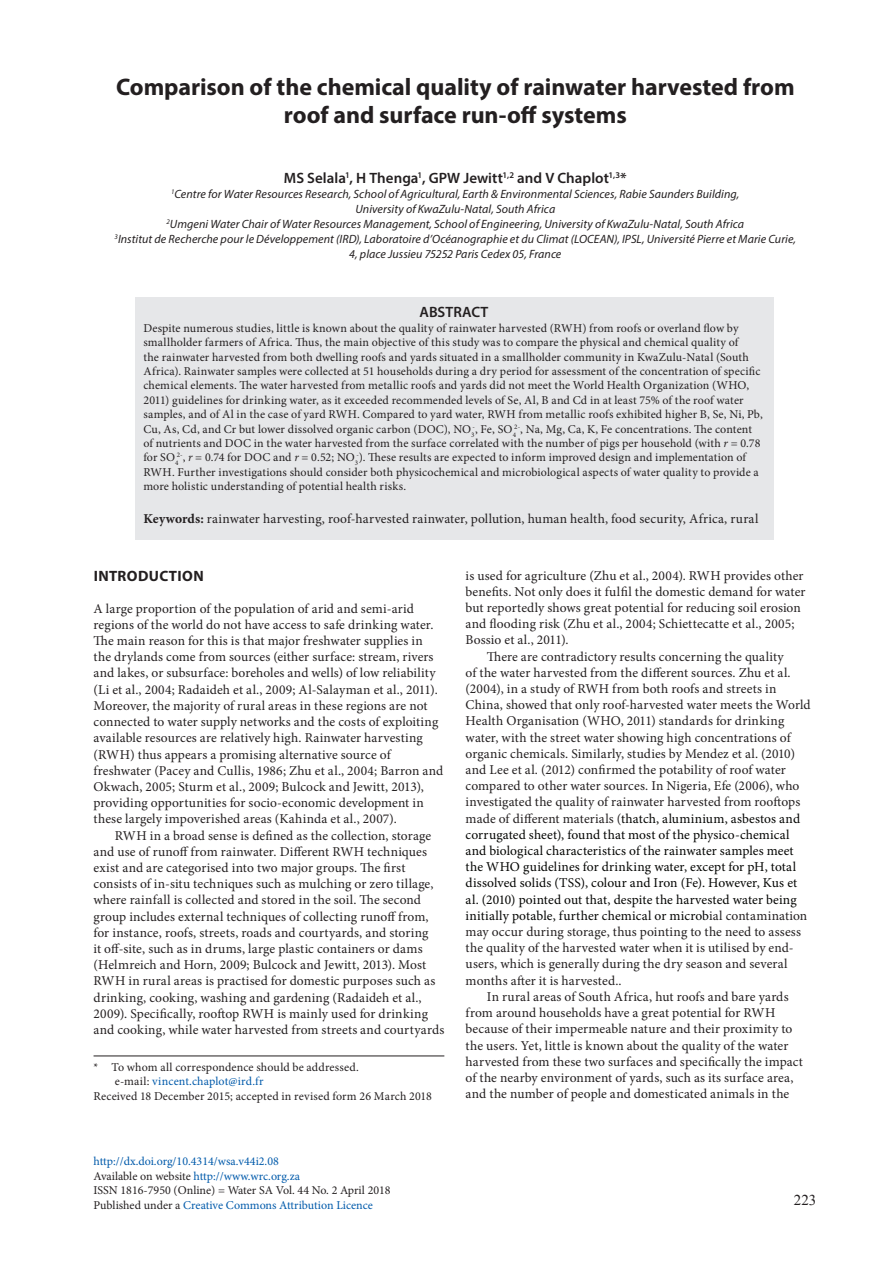
<style>
.page{position:relative;width:893px;height:1263px;background:#fff}
.page>*{position:absolute;margin:0;border:0;box-sizing:border-box;transform-origin:0 0}
.t1{font:700 24px/28.8px "Myriad Pro";letter-spacing:-.005em;color:#231f20;text-align:center}
.t2{font:600 15px "Myriad Pro";letter-spacing:.005em;color:#231f20}
.t3{font:700 15px "Myriad Pro";letter-spacing:.025em;color:#231f20}
.t4{font:15px "Times New Roman";color:#231f20}
.t5{font:13.5px/16.2px "Minion Pro";letter-spacing:.01em;color:#231f20}
.t6{font:13.5px "Minion Pro";letter-spacing:.01em;color:#040503}
.t7{font:12px/14.4px "Minion Pro";letter-spacing:.01em;color:#231f20}
.t8{font:italic 12px/15px "Myriad Pro";letter-spacing:.005em;color:#231f20;text-align:center}
.t9{font:12px/14.4px "Minion Pro";color:#015aaa}
.s1{font-style:italic}
.s2{font-weight:700}
.s3{color:#231f20}
</style>
<div class="page">
<div style="left:135px;top:298px;width:638px;height:242px;background:#e6e7e9"></div>
<hr style="left:94px;top:1055px;width:350px;height:1px;background:#231f20">
<h1 class="t1" style="left:116px;top:71px;width:680px">Comparison of the chemical quality of rainwater harvested from roof and surface run-off systems</h1>
<p class="t2" style="left:284px;top:169px;width:344px">MS Selala<sup>1</sup>, H Thenga<sup>1</sup>, GPW Jewitt<sup>1,2</sup> and V Chaplot<sup>1,3</sup>*</p>
<p class="t8" style="left:115px;top:187px;width:683px"><sup>1</sup>Centre for Water Resources Research, School of Agricultural, Earth &amp; Environmental Sciences, Rabie Saunders Building,<br>University of KwaZulu-Natal, South Africa<br><sup>2</sup>Umgeni Water Chair of Water Resources Management, School of Engineering, University of KwaZulu-Natal, South Africa<br><sup>3</sup>Institut de Recherche pour le Développement (IRD), Laboratoire d’Océanographie et du Climat (LOCEAN), IPSL, Université Pierre et Marie Curie, 4, place Jussieu 75252 Paris Cedex 05, France</p>
<p class="t2" style="left:420px;top:303px;width:70px">ABSTRACT</p>
<p class="t7" style="left:143px;top:321px;width:621px">Despite numerous studies, little is known about the quality of rainwater harvested (RWH) from roofs or overland flow by smallholder farmers of Africa. Thus, the main objective of this study was to compare the physical and chemical quality of<br>the rainwater harvested from both dwelling roofs and yards situated in a smallholder community in KwaZulu-Natal (South Africa). Rainwater samples were collected at 51 households during a dry period for assessment of the concentration of specific chemical elements. The water harvested from metallic roofs and yards did not meet the World Health Organization (WHO, 2011) guidelines for drinking water, as it exceeded recommended levels of Se, Al, B and Cd in at least 75% of the roof water samples, and of Al in the case of yard RWH. Compared to yard water, RWH from metallic roofs exhibited higher B, Se, Ni, Pb, Cu, As, Cd, and Cr but lower dissolved organic carbon (DOC), NO<sub>3</sub></p>
<p class="t7" style="left:143px;top:422px;width:618px;text-indent:371px"><sup>2-</sup>, Na, Mg, Ca, K, Fe concentrations. The content of nutrients and DOC in the water harvested from the surface correlated with the number of pigs per household (with <span class="s1">r</span> = 0.78 for SO<sub>4</sub></p>
<p class="t7" style="left:473px;top:422px;width:45px"><sup>-</sup>, Fe, SO<sub>4</sub></p>
<p class="t7" style="left:143px;top:450px;width:617px;text-indent:33px"><sup>2-</sup>, <span class="s1">r</span> = 0.74 for DOC and <span class="s1">r</span> = 0.52; NO<sub>3</sub><sup>-</sup>). These results are expected to inform improved design and implementation of<br>RWH. Further investigations should consider both physicochemical and microbiological aspects of water quality to provide a more holistic understanding of potential health risks.</p>
<p class="t5" style="left:143px;top:510px;width:616px"><span class="s2">Keywords:</span> rainwater harvesting, roof-harvested rainwater, pollution, human health, food security, Africa, rural</p>
<p class="t3" style="left:94px;top:566px;width:112px">INTRODUCTION</p>
<p class="t5" style="left:94px;top:600px;width:351px">A large proportion of the population of arid and semi-arid regions of the world do not have access to safe drinking water.<br>The main reason for this is that major freshwater supplies in the drylands come from sources (either surface: stream, rivers and lakes, or subsurface: boreholes and wells) of low reliability (Li et al., 2004; Radaideh et al., 2009; Al-Salayman et al., 2011).<br>Moreover, the majority of rural areas in these regions are not connected to water supply networks and the costs of exploiting available resources are relatively high. Rainwater harvesting (RWH) thus appears a promising alternative source of freshwater (Pacey and Cullis, 1986; Zhu et al., 2004; Barron and Okwach, 2005; Sturm et al., 2009; Bulcock and Jewitt, 2013), providing opportunities for socio-economic development in these largely impoverished areas (Kahinda et al., 2007).</p>
<p class="t5" style="left:94px;top:827px;width:352px;text-indent:21px">RWH in a broad sense is defined as the collection, storage and use of runoff from rainwater. Different RWH techniques exist and are categorised into two major groups. The first consists of in-situ techniques such as mulching or zero tillage, where rainfall is collected and stored in the soil. The second group includes external techniques of collecting runoff from, for instance, roofs, streets, roads and courtyards, and storing<br>it off-site, such as in drums, large plastic containers or dams (Helmreich and Horn, 2009; Bulcock and Jewitt, 2013). Most RWH in rural areas is practised for domestic purposes such as drinking, cooking, washing and gardening (Radaideh et al., 2009). Specifically, rooftop RWH is mainly used for drinking and cooking, while water harvested from streets and courtyards</p>
<p class="t7" style="left:94px;top:1060px;width:267px">* To whom all correspondence should be addressed.</p>
<p class="t9" style="left:115px;top:1074px;width:150px"><span class="s3">e-mail:</span> vincent.chaplot@ird.fr</p>
<p class="t7" style="left:94px;top:1088px;width:340px">Received 18 December 2015; accepted in revised form 26 March 2018</p>
<p class="t5" style="left:466px;top:567px;width:339px">is used for agriculture (Zhu et al., 2004). RWH provides other</p>
<p class="t5" style="left:466px;top:583px;width:341px">benefits. Not only does it fulfil the domestic demand for water</p>
<p class="t5" style="left:466px;top:600px;width:337px">but reportedly shows great potential for reducing soil erosion</p>
<p class="t5" style="left:466px;top:616px;width:330px">and flooding risk (Zhu et al., 2004; Schiettecatte et al., 2005;</p>
<p class="t5" style="left:466px;top:632px;width:104px">Bossio et al., 2011).</p>
<p class="t5" style="left:487px;top:648px;width:298px">There are contradictory results concerning the quality</p>
<p class="t5" style="left:466px;top:664px;width:327px">of the water harvested from the different sources. Zhu et al.</p>
<p class="t5" style="left:466px;top:681px;width:312px">(2004), in a study of RWH from both roofs and streets in</p>
<p class="t5" style="left:466px;top:697px;width:347px">China, showed that only roof-harvested water meets the World</p>
<p class="t5" style="left:466px;top:713px;width:320px">Health Organisation (WHO, 2011) standards for drinking</p>
<p class="t5" style="left:466px;top:729px;width:327px">water, with the street water showing high concentrations of</p>
<p class="t5" style="left:466px;top:745px;width:331px">organic chemicals. Similarly, studies by Mendez et al. (2010)</p>
<p class="t5" style="left:466px;top:762px;width:322px">and Lee et al. (2012) confirmed the potability of roof water</p>
<p class="t5" style="left:466px;top:778px;width:335px">compared to other water sources. In Nigeria, Efe (2006), who</p>
<p class="t5" style="left:466px;top:794px;width:336px">investigated the quality of rainwater harvested from rooftops</p>
<p class="t6" style="left:466px;top:809px;width:336px"><span class="s3">made of different materials (</span>thatch, aluminium, asbestos and</p>
<p class="t6" style="left:466px;top:825px;width:326px">corrugated sheet), found that most of the physico-chemical</p>
<p class="t6" style="left:466px;top:842px;width:330px">and biological characteristics of the rainwater samples meet</p>
<p class="t6" style="left:466px;top:858px;width:332px">the WHO guidelines for drinking water, except for pH, total</p>
<p class="t6" style="left:466px;top:874px;width:333px">dissolved solids (TSS), colour and Iron (Fe). However, Kus et</p>
<p class="t6" style="left:466px;top:890px;width:333px">al. (2010) pointed out that, despite the harvested water being</p>
<p class="t6" style="left:466px;top:906px;width:343px">initially potable, further chemical or microb<span class="s3">ial contamination</span></p>
<p class="t5" style="left:466px;top:924px;width:337px">may occur during storage, thus pointing to the need to assess</p>
<p class="t5" style="left:466px;top:940px;width:329px">the quality of the harvested water when it is utilised by end-</p>
<p class="t5" style="left:466px;top:956px;width:323px">users, which is generally during the dry season and several</p>
<p class="t5" style="left:466px;top:972px;width:157px">months after it is harvested..</p>
<p class="t5" style="left:487px;top:988px;width:303px">In rural areas of South Africa, hut roofs and bare yards</p>
<p class="t5" style="left:466px;top:1005px;width:311px">from around households have a great potential for RWH</p>
<p class="t5" style="left:466px;top:1021px;width:328px">because of their impermeable nature and their proximity to</p>
<p class="t5" style="left:466px;top:1037px;width:324px">the users. Yet, little is known about the quality of the water</p>
<p class="t5" style="left:466px;top:1053px;width:339px">harvested from these two surfaces and specifically the impact</p>
<p class="t5" style="left:466px;top:1069px;width:329px">of the nearby environment of yards, such as its surface area,</p>
<p class="t5" style="left:466px;top:1086px;width:325px">and the number of people and domesticated animals in the</p>
<p class="t9" style="left:94px;top:1154px;width:299px">http://dx.doi.org/10.4314/wsa.v44i2.08<br><span class="s3">Available on website</span> http://www.wrc.org.za<br><span class="s3">ISSN 1816-7950 (Online) = Water SA Vol. 44 No. 2 April 2018<br>Published under a</span> Creative Commons Attribution Licence</p>
<p class="t4" style="left:794px;top:1190px;width:24px">223</p>
</div>
